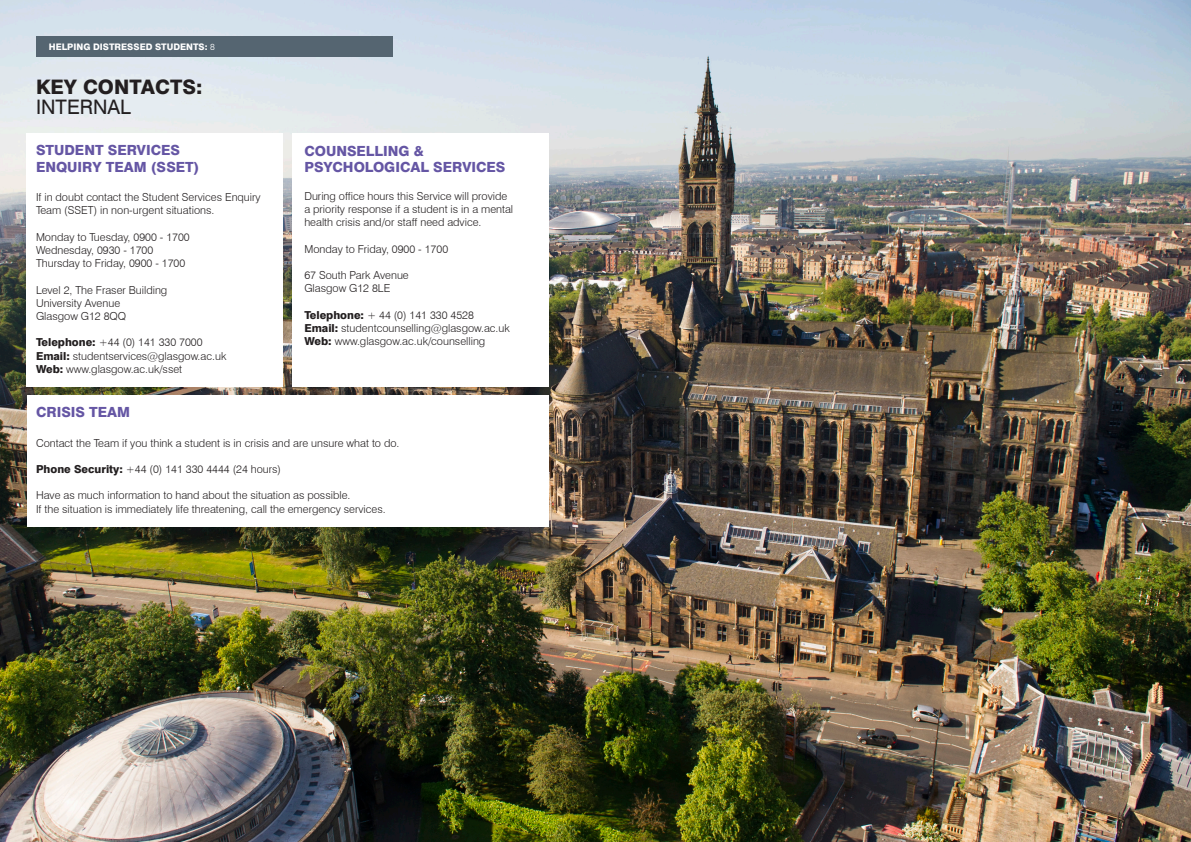
<style>
.page{position:relative;width:1191px;height:842px;background:#fff}
.page>*{position:absolute;margin:0;border:0;box-sizing:border-box;transform-origin:0 0}
.t1{font:800 20px "Swiss 721 BT";color:#231f20}
.t2{font:20px "Swiss 721 BT";color:#231f20}
.t3{font:800 14px "Swiss 721 BT";color:#6556a4}
.t4{font:300 11px "Swiss 721 BT";color:#231f20}
.t5{font:800 9px "Swiss 721 BT";color:#fff}
.s1{font-weight:300}
.s2{font-weight:800}
</style>
<div class="page">
<img style="left:0;top:0;width:1191px;height:842px">
<div style="left:292px;top:133px;width:256px;height:253px;background:#fff"></div>
<div style="left:27px;top:395px;width:521px;height:132px;background:#fff"></div>
<div style="left:27px;top:133px;width:256px;height:253px;background:#fff"></div>
<div style="left:36px;top:36px;width:357px;height:21px;background:#556571"></div>
<p class="t5" style="left:49px;top:41px;width:167px">HELPING DISTRESSED STUDENTS: <span class="s1">8</span></p>
<p class="t1" style="left:36px;top:75px;width:168px">KEY CONTACTS:</p>
<p class="t2" style="left:36px;top:95px;width:96px">INTERNAL</p>
<p class="t3" style="left:36px;top:142px;width:145px">STUDENT SERVICES</p>
<p class="t3" style="left:36px;top:159px;width:165px">ENQUIRY TEAM (SSET)</p>
<p class="t4" style="left:36px;top:191px;width:226px">If in doubt contact the Student Services Enquiry</p>
<p class="t4" style="left:36px;top:204px;width:180px">Team (SSET) in non-urgent situations.</p>
<p class="t4" style="left:36px;top:230px;width:155px">Monday to Tuesday, 0900 - 1700</p>
<p class="t4" style="left:36px;top:243px;width:119px">Wednesday, 0930 - 1700</p>
<p class="t4" style="left:36px;top:257px;width:151px">Thursday to Friday, 0900 - 1700</p>
<p class="t4" style="left:36px;top:283px;width:133px">Level 2, The Fraser Building</p>
<p class="t4" style="left:36px;top:296px;width:86px">University Avenue</p>
<p class="t4" style="left:36px;top:309px;width:92px">Glasgow G12 8QQ</p>
<p class="t4" style="left:36px;top:336px;width:168px"><span class="s2">Telephone:</span> +44 (0) 141 330 7000</p>
<p class="t4" style="left:36px;top:349px;width:192px"><span class="s2">Email:</span> studentservices@glasgow.ac.uk</p>
<p class="t4" style="left:36px;top:362px;width:148px"><span class="s2">Web:</span> www.glasgow.ac.uk/sset</p>
<p class="t3" style="left:36px;top:403px;width:96px">CRISIS TEAM</p>
<p class="t3" style="left:304px;top:142px;width:121px">COUNSELLING &amp;</p>
<p class="t3" style="left:304px;top:159px;width:202px">PSYCHOLOGICAL SERVICES</p>
<p class="t4" style="left:304px;top:189px;width:204px">During office hours this Service will provide</p>
<p class="t4" style="left:304px;top:203px;width:210px">a priority response if a student is in a mental</p>
<p class="t4" style="left:304px;top:216px;width:179px">health crisis and/or staff need advice.</p>
<p class="t4" style="left:304px;top:242px;width:145px">Monday to Friday, 0900 - 1700</p>
<p class="t4" style="left:304px;top:269px;width:106px">67 South Park Avenue</p>
<p class="t4" style="left:304px;top:282px;width:87px">Glasgow G12 8LE</p>
<p class="t4" style="left:304px;top:308px;width:171px"><span class="s2">Telephone:</span> + 44 (0) 141 330 4528</p>
<p class="t4" style="left:304px;top:321px;width:207px"><span class="s2">Email:</span> studentcounselling@glasgow.ac.uk</p>
<p class="t4" style="left:304px;top:335px;width:182px"><span class="s2">Web:</span> www.glasgow.ac.uk/counselling</p>
<p class="t4" style="left:36px;top:436px;width:365px">Contact the Team if you think a student is in crisis and are unsure what to do.</p>
<p class="t4" style="left:36px;top:462px;width:246px"><span class="s2">Phone Security:</span> +44 (0) 141 330 4444 (24 hours)</p>
<p class="t4" style="left:36px;top:489px;width:316px">Have as much information to hand about the situation as possible.</p>
<p class="t4" style="left:36px;top:502px;width:351px">If the situation is immediately life threatening, call the emergency services.</p>
</div>
